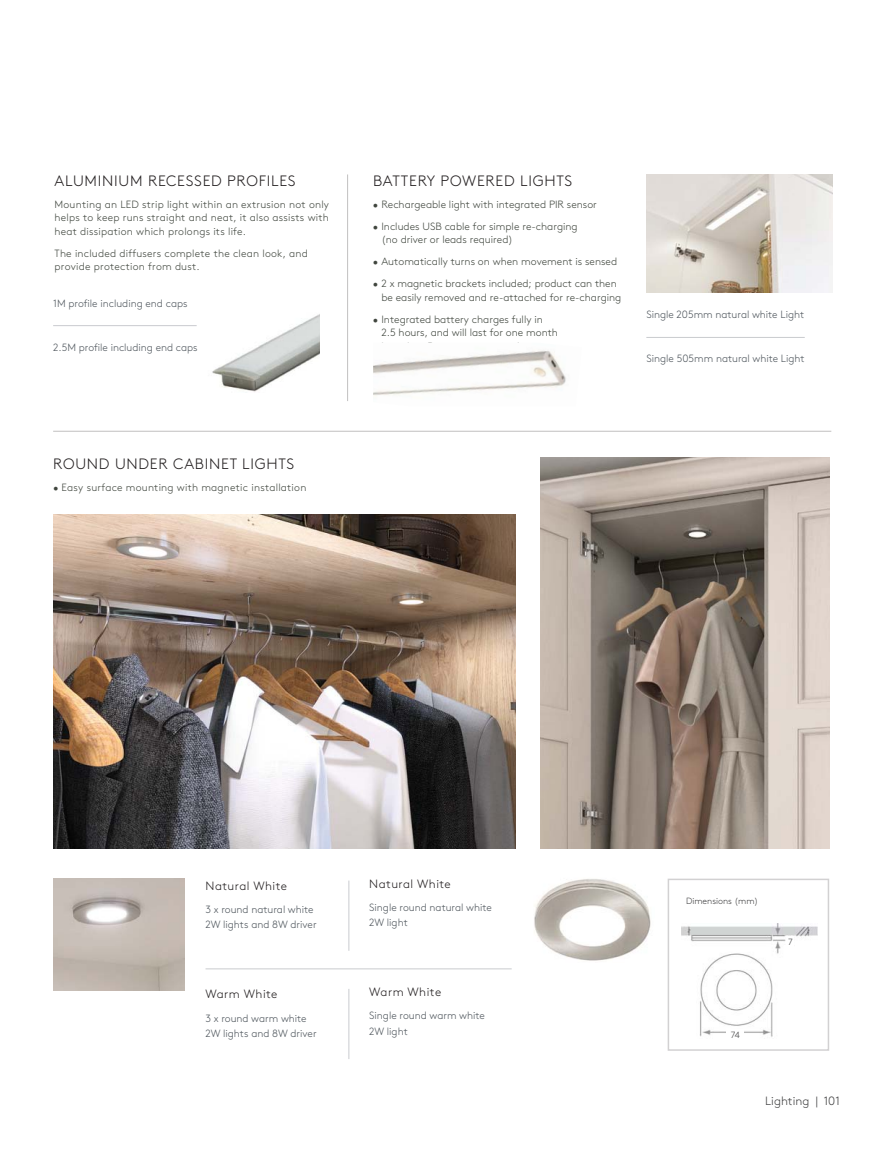
<style>
.page{position:relative;width:893px;height:1149px;background:#fff}
.page>*{position:absolute;margin:0;border:0;box-sizing:border-box;transform-origin:0 0}
.t1{font:300 15px "Brown Std";letter-spacing:.05em;color:#231f20}
.t2{font:300 12px "Brown Std";letter-spacing:.04em;color:#231f20}
.t3{font:300 12px "Brown Std";color:#404041}
.t4{font:300 10.5px/13.5px "Brown Std";color:#40463e}
.t5{font:300 10.5px/15px "Brown Std";color:#4e555c}
.t6{font:300 10.5px/13.5px "Brown Std";letter-spacing:.02em;color:#40463e}
.t7{font:300 9px "Brown Std";color:#404041}
</style>
<div class="page">
<img style="left:53px;top:514px;width:463px;height:334px">
<img style="left:540px;top:457px;width:289px;height:391px">
<hr style="left:53px;top:431px;width:778px;height:1px;background:#c1c0c0">
<img style="left:534px;top:879px;width:117px;height:82px">
<div style="left:668px;top:878px;width:161px;height:172px;border:2px solid #d2d1d2"></div>
<img style="left:681px;top:923px;width:137px;height:114px">
<div style="left:727px;top:1028px;width:17px;height:11px;background:#fff"></div>
<div style="left:787px;top:935px;width:7px;height:12px;background:#fff"></div>
<img style="left:54px;top:878px;width:130px;height:112px">
<hr style="left:206px;top:968px;width:306px;height:1px;background:#c9cbcf">
<hr style="left:349px;top:880px;width:1px;height:70px;background:#c9cbcf">
<hr style="left:349px;top:988px;width:1px;height:70px;background:#c9cbcf">
<img style="left:212px;top:314px;width:108px;height:78px">
<hr style="left:53px;top:325px;width:144px;height:1px;background:#c9cbcf">
<hr style="left:347px;top:174px;width:1px;height:227px;background:#c1c0c0">
<img style="left:646px;top:174px;width:186px;height:119px">
<img style="left:373px;top:350px;width:193px;height:46px">
<hr style="left:646px;top:337px;width:159px;height:1px;background:#c9cbcf">
<h1 class="t1" style="left:55px;top:175px;width:243px">ALUMINIUM RECESSED PROFILES</h1>
<p class="t4" style="left:55px;top:198px;width:276px;text-align:justify">Mounting an LED strip light within an extrusion not only helps to keep runs straight and neat, it also assists with heat dissipation which prolongs its life.</p>
<p class="t6" style="left:55px;top:247px;width:255px">The included diffusers complete the clean look, and provide protection from dust.</p>
<p class="t5" style="left:53px;top:297px;width:136px">1M profile including end caps</p>
<p class="t5" style="left:53px;top:341px;width:146px">2.5M profile including end caps</p>
<h1 class="t1" style="left:53px;top:458px;width:242px">ROUND UNDER CABINET LIGHTS</h1>
<p class="t6" style="left:53px;top:481px;width:255px">• Easy surface mounting with magnetic installation</p>
<h1 class="t1" style="left:373px;top:175px;width:201px">BATTERY POWERED LIGHTS</h1>
<p class="t4" style="left:373px;top:198px;width:225px">• Rechargeable light with integrated PIR sensor</p>
<p class="t4" style="left:381px;top:220px;width:198px;text-indent:-9px">• Includes USB cable for simple re-charging (no driver or leads required)</p>
<p class="t4" style="left:373px;top:256px;width:246px">• Automatically turns on when movement is sensed</p>
<p class="t4" style="left:381px;top:278px;width:241px;text-indent:-9px">• 2 x magnetic brackets included; product can then be easily removed and re-attached for re-charging</p>
<p class="t4" style="left:381px;top:313px;width:178px;text-indent:-9px">• Integrated battery charges fully in<br>2.5 hours, and will last for one month</p>
<p class="t5" style="left:646px;top:308px;width:159px">Single 205mm natural white Light</p>
<p class="t5" style="left:646px;top:352px;width:160px">Single 505mm natural white Light</p>
<p class="t2" style="left:206px;top:881px;width:83px">Natural White</p>
<p class="t5" style="left:206px;top:903px;width:113px">3 x round natural white<br>2W lights and 8W driver</p>
<p class="t2" style="left:206px;top:989px;width:74px">Warm White</p>
<p class="t5" style="left:206px;top:1011px;width:113px">3 x round warm white<br>2W lights and 8W driver</p>
<p class="t2" style="left:369px;top:878px;width:83px">Natural White</p>
<p class="t5" style="left:369px;top:900px;width:124px">Single round natural white<br>2W light</p>
<p class="t2" style="left:369px;top:987px;width:74px">Warm White</p>
<p class="t5" style="left:369px;top:1009px;width:117px">Single round warm white<br>2W light</p>
<p class="t7" style="left:686px;top:897px;width:74px">Dimensions (mm)</p>
<p class="t7" style="left:788px;top:938px;width:6px">7</p>
<p class="t7" style="left:731px;top:1031px;width:11px">74</p>
<p class="t3" style="left:765px;top:1095px;width:76px">Lighting | 101</p>
</div>
